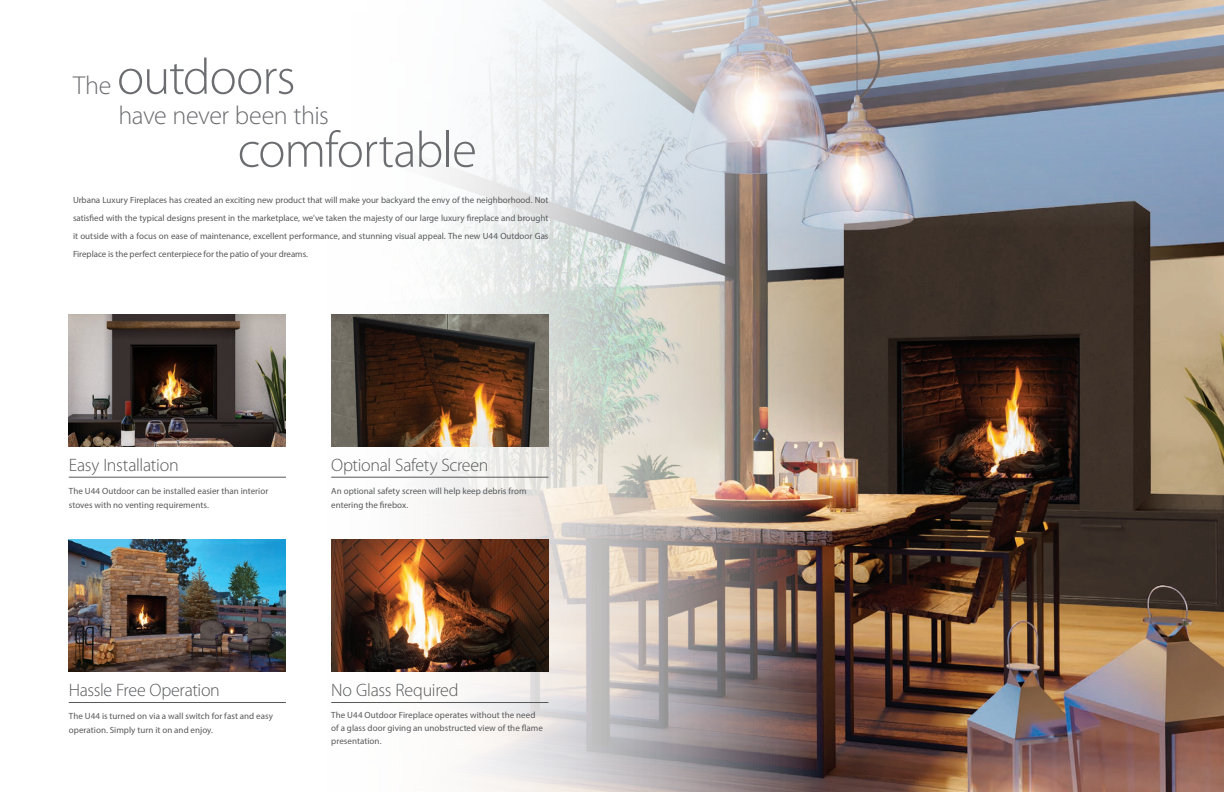
<style>
.page{position:relative;width:1224px;height:792px;background:#fff}
.page>*{position:absolute;margin:0;border:0;box-sizing:border-box;transform-origin:0 0}
.t1{font:300 51px "Myriad Pro";letter-spacing:-.02em;color:#6c6d70}
.t2{font:300 26px "Myriad Pro";letter-spacing:-.02em;color:#6c6d70}
.t3{font:300 18px "Myriad Pro";letter-spacing:-.02em;color:#57585a}
.t4{font:9px/18px "Myriad Pro";letter-spacing:.005em;color:#57585a}
.s1{font-size:26px}
</style>
<div class="page">
<img style="left:68px;top:0;width:1156px;height:792px">
<hr style="left:69px;top:477px;width:217px;height:1px;background:#57585a">
<hr style="left:331px;top:702px;width:217px;height:1px;background:#57585a">
<hr style="left:331px;top:477px;width:217px;height:1px;background:#57585a">
<hr style="left:69px;top:702px;width:217px;height:1px;background:#57585a">
<img style="left:69px;top:314px;width:217px;height:133px">
<img style="left:331px;top:540px;width:217px;height:132px">
<img style="left:331px;top:314px;width:217px;height:133px">
<img style="left:69px;top:540px;width:217px;height:132px">
<h1 class="t1" style="left:73px;top:46px;width:224px"><span class="s1">The</span> outdoors</h1>
<h2 class="t2" style="left:119px;top:99px;width:212px">have never been this</h2>
<h1 class="t1" style="left:238px;top:119px;width:241px">comfortable</h1>
<p class="t4" style="left:73px;top:191px;width:477px;text-align:justify">Urbana Luxury Fireplaces has created an exciting new product that will make your backyard the envy of the neighborhood. Not satisfied with the typical designs present in the marketplace, we've taken the majesty of our large luxury fireplace and brought it outside with a focus on ease of maintenance, excellent performance, and stunning visual appeal. The new U44 Outdoor Gas Fireplace is the perfect centerpiece for the patio of your dreams.</p>
<h3 class="t3" style="left:69px;top:454px;width:111px">Easy Installation</h3>
<p class="t4" style="left:69px;top:484px;width:201px;line-height:14px">The U44 Outdoor can be installed easier than interior stoves with no venting requirements.</p>
<h3 class="t3" style="left:331px;top:454px;width:159px">Optional Safety Screen</h3>
<p class="t4" style="left:331px;top:484px;width:197px;line-height:14px">An optional safety screen will help keep debris from entering the firebox.</p>
<h3 class="t3" style="left:69px;top:679px;width:153px">Hassle Free Operation</h3>
<p class="t4" style="left:69px;top:709px;width:206px;line-height:14px">The U44 is turned on via a wall switch for fast and easy operation. Simply turn it on and enjoy.</p>
<h3 class="t3" style="left:331px;top:679px;width:129px">No Glass Required</h3>
<p class="t4" style="left:331px;top:708px;width:213px;line-height:13px">The U44 Outdoor Fireplace operates without the need of a glass door giving an unobstructed view of the flame presentation.</p>
</div>
